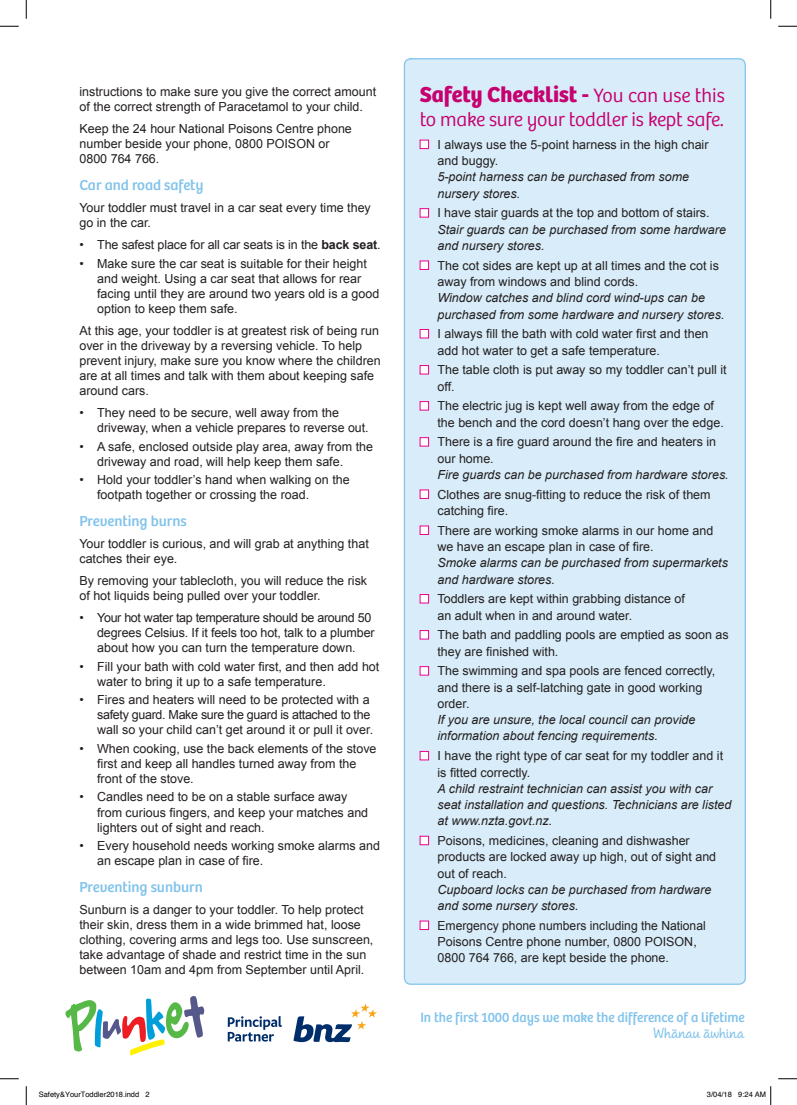
<style>
.page{position:relative;width:797px;height:1105px;background:#fff}
.page>*{position:absolute;margin:0;border:0;box-sizing:border-box;transform-origin:0 0}
.t1{font:700 22.5px "Bree";color:#c60170}
.t2{font:300 20px "Bree";letter-spacing:-.01em;color:#c60170}
.Sub_heads{font:15px "Bree";color:#81c3eb}
.t3{font:14px "Bree";color:#81c3eb}
.t4{font:500 14px "Andrea II Script Upright";color:#81c3eb}
.bullet_points{font:12.5px/15px "Arial";color:#231f20}
.bullet_points-2{font:italic 12.5px/16.2px "Arial";color:#231f20}
.t5{font:7.5px "Helvetica";color:#000}
.s1{font-weight:700}
.s2{font-weight:300;font-size:20px}
.s3{font-style:italic}
.s4{font-style:normal}
</style>
<div class="page">
<svg style="left:293px;top:1003px;width:84px;height:39px"></svg>
<svg style="left:65px;top:996px;width:139px;height:59px"></svg>
<svg style="left:228px;top:1016px;width:54px;height:25px"></svg>
<div style="left:404px;top:59px;width:341px;height:925px;background:#d8edf9;border-radius:6px"></div>
<div style="left:420px;top:140px;width:9px;height:9px;background:#fff;border:1px solid #ed028c"></div>
<div style="left:420px;top:208px;width:9px;height:9px;background:#fff;border:1px solid #ed028c"></div>
<div style="left:420px;top:261px;width:9px;height:9px;background:#fff;border:1px solid #ed028c"></div>
<div style="left:420px;top:329px;width:9px;height:9px;background:#fff;border:1px solid #ed028c"></div>
<div style="left:420px;top:365px;width:9px;height:9px;background:#fff;border:1px solid #ed028c"></div>
<div style="left:420px;top:401px;width:9px;height:9px;background:#fff;border:1px solid #ed028c"></div>
<div style="left:420px;top:437px;width:9px;height:9px;background:#fff;border:1px solid #ed028c"></div>
<div style="left:420px;top:490px;width:9px;height:9px;background:#fff;border:1px solid #ed028c"></div>
<div style="left:420px;top:526px;width:9px;height:9px;background:#fff;border:1px solid #ed028c"></div>
<div style="left:420px;top:594px;width:9px;height:9px;background:#fff;border:1px solid #ed028c"></div>
<div style="left:420px;top:630px;width:9px;height:9px;background:#fff;border:1px solid #ed028c"></div>
<div style="left:420px;top:666px;width:9px;height:9px;background:#fff;border:1px solid #ed028c"></div>
<div style="left:420px;top:751px;width:9px;height:9px;background:#fff;border:1px solid #ed028c"></div>
<div style="left:420px;top:836px;width:9px;height:9px;background:#fff;border:1px solid #ed028c"></div>
<div style="left:420px;top:921px;width:9px;height:9px;background:#fff;border:1px solid #ed028c"></div>
<svg style="left:0;top:25px;width:19px;height:2px"></svg>
<svg style="left:778px;top:25px;width:19px;height:2px"></svg>
<svg style="left:0;top:1078px;width:19px;height:1px"></svg>
<svg style="left:778px;top:1078px;width:19px;height:1px"></svg>
<svg style="left:25px;top:0;width:2px;height:19px"></svg>
<svg style="left:25px;top:1086px;width:2px;height:19px"></svg>
<svg style="left:770px;top:0;width:1px;height:19px"></svg>
<svg style="left:770px;top:1086px;width:1px;height:19px"></svg>
<p class="bullet_points" style="left:79px;top:84px;width:298px">instructions to make sure you give the correct amount of the correct strength of Paracetamol to your child.</p>
<p class="bullet_points" style="left:79px;top:121px;width:274px">Keep the 24 hour National Poisons Centre phone number beside your phone, 0800 POISON or<br>0800 764 766.</p>
<p class="Sub_heads" style="left:79px;top:176px;width:125px">Car and road safety</p>
<p class="bullet_points" style="left:79px;top:200px;width:293px">Your toddler must travel in a car seat every time they go in the car.</p>
<p class="bullet_points" style="left:79px;top:238px;width:303px">• The safest place for all car seats is in the <span class="s1">back seat</span>.</p>
<p class="bullet_points" style="left:97px;top:256px;width:284px;text-indent:-18px">• Make sure the car seat is suitable for their height and weight. Using a car seat that allows for rear facing until they are around two years old is a good option to keep them safe.</p>
<p class="bullet_points" style="left:79px;top:323px;width:303px">At this age, your toddler is at greatest risk of being run over in the driveway by a reversing vehicle. To help prevent injury, make sure you know where the children are at all times and talk with them about keeping safe around cars.</p>
<p class="bullet_points" style="left:97px;top:405px;width:273px;text-indent:-18px">• They need to be secure, well away from the driveway, when a vehicle prepares to reverse out.</p>
<p class="bullet_points" style="left:97px;top:439px;width:277px;text-indent:-18px">• A safe, enclosed outside play area, away from the driveway and road, will help keep them safe.</p>
<p class="bullet_points" style="left:97px;top:472px;width:254px;text-indent:-18px">• Hold your toddler’s hand when walking on the footpath together or crossing the road.</p>
<p class="Sub_heads" style="left:79px;top:512px;width:109px">Preventing burns</p>
<p class="bullet_points" style="left:79px;top:536px;width:291px">Your toddler is curious, and will grab at anything that catches their eye.</p>
<p class="bullet_points" style="left:79px;top:573px;width:289px">By removing your tablecloth, you will reduce the risk of hot liquids being pulled over your toddler.</p>
<p class="bullet_points" style="left:97px;top:610px;width:279px;text-indent:-18px">• Your hot water tap temperature should be around 50 degrees Celsius. If it feels too hot, talk to a plumber about how you can turn the temperature down.</p>
<p class="bullet_points" style="left:97px;top:659px;width:284px;text-indent:-18px">• Fill your bath with cold water first, and then add hot water to bring it up to a safe temperature.</p>
<p class="bullet_points" style="left:97px;top:693px;width:277px;text-indent:-18px">• Fires and heaters will need to be protected with a safety guard. Make sure the guard is attached to the wall so your child can’t get around it or pull it over.</p>
<p class="bullet_points" style="left:97px;top:741px;width:281px;text-indent:-18px">• When cooking, use the back elements of the stove first and keep all handles turned away from the front of the stove.</p>
<p class="bullet_points" style="left:97px;top:790px;width:272px;text-indent:-18px">• Candles need to be on a stable surface away from curious fingers, and keep your matches and lighters out of sight and reach.</p>
<p class="bullet_points" style="left:97px;top:838px;width:284px;text-indent:-18px">• Every household needs working smoke alarms and an escape plan in case of fire.</p>
<p class="Sub_heads" style="left:79px;top:878px;width:125px">Preventing sunburn</p>
<p class="bullet_points" style="left:79px;top:902px;width:295px">Sunburn is a danger to your toddler. To help protect their skin, dress them in a wide brimmed hat, loose clothing, covering arms and legs too. Use sunscreen, take advantage of shade and restrict time in the sun between 10am and 4pm from September until April.</p>
<p class="t1" style="left:420px;top:80px;width:306px">Safety Checklist - <span class="s2">You can use this</span></p>
<p class="t2" style="left:420px;top:107px;width:306px">to make sure your toddler is kept safe.</p>
<p class="bullet_points" style="left:437px;top:137px;width:272px;line-height:16.2px">I always use the 5-point harness in the high chair and buggy.<br><span class="s3">5-point harness can be purchased from some nursery stores.</span></p>
<p class="bullet_points-2" style="left:437px;top:205px;width:290px"><span class="s4">I have stair guards at the top and bottom of stairs.<br></span>Stair guards can be purchased from some hardware and nursery stores.</p>
<p class="bullet_points-2" style="left:437px;top:257px;width:288px"><span class="s4">The cot sides are kept up at all times and the cot is away from windows and blind cords.<br></span>Window catches and blind cord wind-ups can be purchased from some hardware and nursery stores.</p>
<p class="bullet_points" style="left:437px;top:326px;width:272px;line-height:16.2px">I always fill the bath with cold water first and then add hot water to get a safe temperature.</p>
<p class="bullet_points" style="left:437px;top:362px;width:291px;line-height:16.2px">The table cloth is put away so my toddler can’t pull it off.</p>
<p class="bullet_points" style="left:437px;top:398px;width:288px;line-height:16.2px">The electric jug is kept well away from the edge of the bench and the cord doesn’t hang over the edge.</p>
<p class="bullet_points" style="left:437px;top:434px;width:293px;line-height:16.2px">There is a fire guard around the fire and heaters in our home.<br><span class="s3">Fire guards can be purchased from hardware stores.</span></p>
<p class="bullet_points" style="left:437px;top:486px;width:275px;line-height:16.2px">Clothes are snug-fitting to reduce the risk of them catching fire.</p>
<p class="bullet_points" style="left:437px;top:522px;width:292px;line-height:16.2px">There are working smoke alarms in our home and we have an escape plan in case of fire.<br><span class="s3">Smoke alarms can be purchased from supermarkets and hardware stores.</span></p>
<p class="bullet_points" style="left:437px;top:591px;width:249px;line-height:16.2px">Toddlers are kept within grabbing distance of an adult when in and around water.</p>
<p class="bullet_points" style="left:437px;top:627px;width:293px;line-height:16.2px">The bath and paddling pools are emptied as soon as they are finished with.</p>
<p class="bullet_points" style="left:437px;top:663px;width:279px;line-height:16.2px">The swimming and spa pools are fenced correctly, and there is a self-latching gate in good working order.<br><span class="s3">If you are unsure, the local council can provide information about fencing requirements.</span></p>
<p class="bullet_points-2" style="left:437px;top:748px;width:295px"><span class="s4">I have the right type of car seat for my toddler and it is fitted correctly.<br></span>A child restraint technician can assist you with car seat installation and questions. Technicians are listed at www.nzta.govt.nz.</p>
<p class="bullet_points" style="left:437px;top:833px;width:280px;line-height:16.2px">Poisons, medicines, cleaning and dishwasher products are locked away up high, out of sight and out of reach.<br><span class="s3">Cupboard locks can be purchased from hardware and some nursery stores.</span></p>
<p class="bullet_points" style="left:437px;top:917px;width:270px;line-height:16.2px">Emergency phone numbers including the National<br>Poisons Centre phone number, 0800 POISON,<br>0800 764 766, are kept beside the phone.</p>
<p class="t3" style="left:420px;top:1008px;width:326px">In the first 1000 days we make the difference of a lifetime</p>
<p class="t4" style="left:653px;top:1025px;width:93px">Whanau awhina</p>
<p class="t5" style="left:39px;top:1089px;width:112px">Safety&amp;YourToddler2018.indd 2</p>
<p class="t5" style="left:707px;top:1089px;width:61px">3/04/18 9:24 AM</p>
</div>
